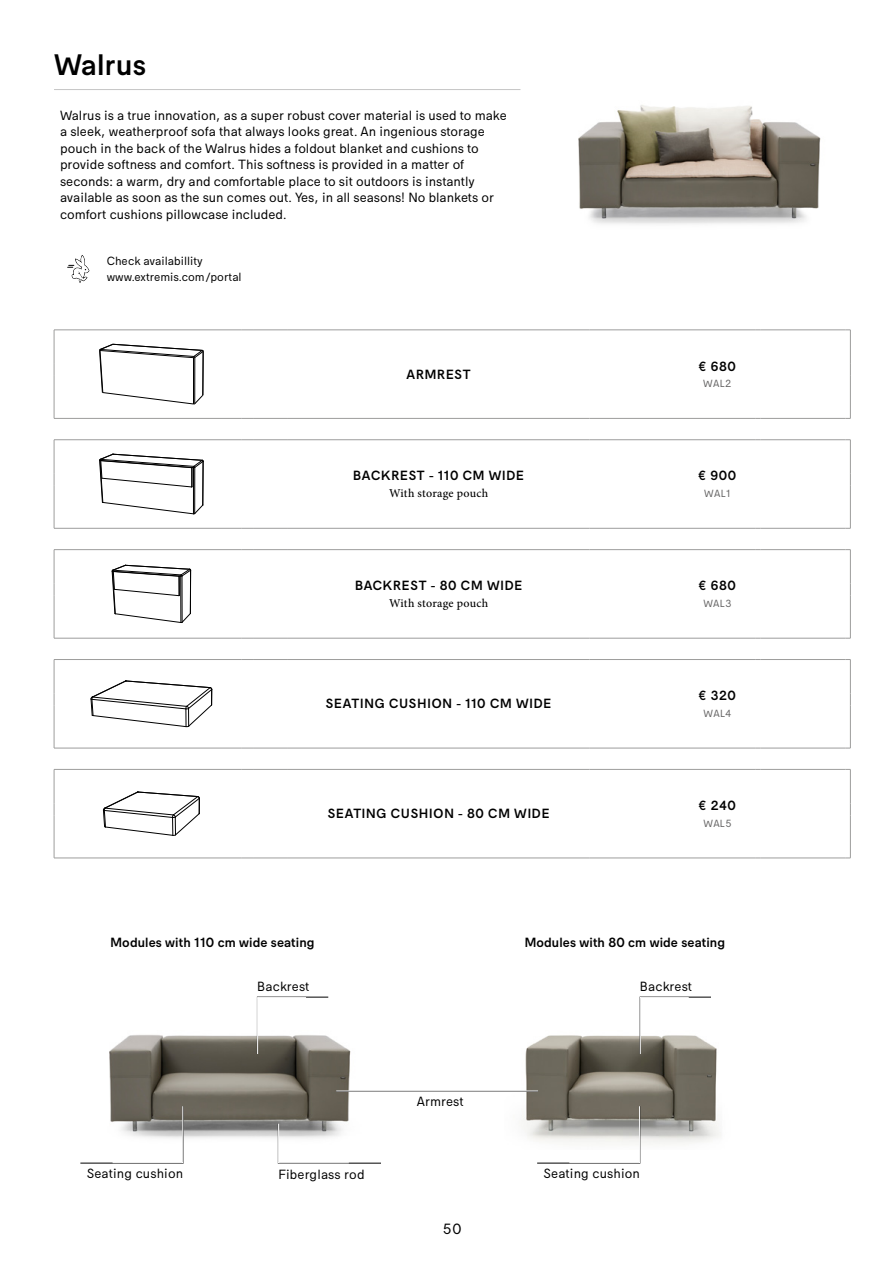
<style>
.page{position:relative;width:893px;height:1263px;background:#fff}
.page>*{position:absolute;margin:0;border:0;box-sizing:border-box;transform-origin:0 0}
.t1{font:500 30px "Extremis Compakt";letter-spacing:.01em;color:#000}
.t2{font:15px "Extremis Compakt";color:#000}
.t3{font:13.5px/16.5px "Extremis Compakt";color:#000}
.t4{font:500 13.5px "Extremis Compakt";letter-spacing:.05em;color:#000}
.t5{font:500 13.5px "Extremis Compakt";letter-spacing:.01em;color:#000}
.t6{font:12px/16.5px "Extremis Compakt";color:#000}
.t7{font:500 12px "Minion Pro";letter-spacing:.015em;color:#000}
.t8{font:10.5px "Extremis Compakt";letter-spacing:.04em;color:#646363}
</style>
<div class="page">
<hr style="left:54px;top:89px;width:466px;height:1px;background:#c6c6c6">
<img style="left:578px;top:105px;width:243px;height:119px">
<img style="left:109px;top:1026px;width:272px;height:123px">
<img style="left:505px;top:1026px;width:216px;height:123px">
<hr style="left:336px;top:1091px;width:202px;height:1px;background:#fff">
<svg style="left:537px;top:1106px;width:103px;height:57px"></svg>
<svg style="left:640px;top:997px;width:71px;height:57px"></svg>
<svg style="left:257px;top:997px;width:72px;height:57px"></svg>
<svg style="left:80px;top:1106px;width:103px;height:57px"></svg>
<hr style="left:54px;top:330px;width:187px;height:1px;background:#9d9d9c">
<hr style="left:54px;top:330px;width:1px;height:34px;background:#9d9d9c">
<svg style="left:241px;top:330px;width:13px;height:1px"></svg>
<hr style="left:254px;top:330px;width:34px;height:1px;background:#9d9d9c">
<hr style="left:589px;top:330px;width:166px;height:1px;background:#9d9d9c">
<hr style="left:760px;top:330px;width:85px;height:1px;background:#9d9d9c">
<hr style="left:850px;top:330px;width:1px;height:34px;background:#9d9d9c">
<svg style="left:54px;top:364px;width:1px;height:12px"></svg>
<hr style="left:54px;top:376px;width:1px;height:42px;background:#9d9d9c">
<hr style="left:850px;top:376px;width:1px;height:42px;background:#9d9d9c">
<hr style="left:288px;top:330px;width:301px;height:1px;background:#9d9d9c">
<svg style="left:850px;top:364px;width:1px;height:12px"></svg>
<hr style="left:54px;top:418px;width:187px;height:1px;background:#9d9d9c">
<svg style="left:241px;top:418px;width:13px;height:1px"></svg>
<hr style="left:254px;top:418px;width:34px;height:1px;background:#9d9d9c">
<hr style="left:288px;top:418px;width:301px;height:1px;background:#9d9d9c">
<hr style="left:589px;top:418px;width:166px;height:1px;background:#9d9d9c">
<hr style="left:760px;top:418px;width:85px;height:1px;background:#9d9d9c">
<svg style="left:99px;top:344px;width:105px;height:61px"></svg>
<hr style="left:54px;top:439px;width:187px;height:1px;background:#9d9d9c">
<hr style="left:54px;top:440px;width:1px;height:34px;background:#9d9d9c">
<svg style="left:241px;top:439px;width:13px;height:1px"></svg>
<hr style="left:254px;top:439px;width:34px;height:1px;background:#9d9d9c">
<hr style="left:589px;top:439px;width:166px;height:1px;background:#9d9d9c">
<hr style="left:760px;top:439px;width:85px;height:1px;background:#9d9d9c">
<hr style="left:850px;top:440px;width:1px;height:34px;background:#9d9d9c">
<svg style="left:54px;top:474px;width:1px;height:12px"></svg>
<hr style="left:54px;top:486px;width:1px;height:42px;background:#9d9d9c">
<hr style="left:850px;top:486px;width:1px;height:42px;background:#9d9d9c">
<hr style="left:288px;top:439px;width:301px;height:1px;background:#9d9d9c">
<svg style="left:850px;top:474px;width:1px;height:12px"></svg>
<hr style="left:54px;top:528px;width:187px;height:1px;background:#9d9d9c">
<svg style="left:241px;top:528px;width:13px;height:1px"></svg>
<hr style="left:254px;top:528px;width:34px;height:1px;background:#9d9d9c">
<hr style="left:288px;top:528px;width:301px;height:1px;background:#9d9d9c">
<hr style="left:589px;top:528px;width:166px;height:1px;background:#9d9d9c">
<hr style="left:760px;top:528px;width:85px;height:1px;background:#9d9d9c">
<svg style="left:99px;top:454px;width:105px;height:60px"></svg>
<hr style="left:54px;top:549px;width:187px;height:1px;background:#9d9d9c">
<hr style="left:54px;top:550px;width:1px;height:34px;background:#9d9d9c">
<svg style="left:241px;top:549px;width:13px;height:1px"></svg>
<hr style="left:254px;top:549px;width:34px;height:1px;background:#9d9d9c">
<hr style="left:589px;top:549px;width:166px;height:1px;background:#9d9d9c">
<hr style="left:760px;top:549px;width:85px;height:1px;background:#9d9d9c">
<hr style="left:850px;top:550px;width:1px;height:34px;background:#9d9d9c">
<svg style="left:54px;top:584px;width:1px;height:12px"></svg>
<hr style="left:54px;top:596px;width:1px;height:42px;background:#9d9d9c">
<hr style="left:850px;top:596px;width:1px;height:42px;background:#9d9d9c">
<hr style="left:288px;top:549px;width:301px;height:1px;background:#9d9d9c">
<svg style="left:850px;top:584px;width:1px;height:12px"></svg>
<hr style="left:54px;top:638px;width:187px;height:1px;background:#9d9d9c">
<svg style="left:241px;top:638px;width:13px;height:1px"></svg>
<hr style="left:254px;top:638px;width:34px;height:1px;background:#9d9d9c">
<hr style="left:288px;top:638px;width:301px;height:1px;background:#9d9d9c">
<hr style="left:589px;top:638px;width:166px;height:1px;background:#9d9d9c">
<hr style="left:760px;top:638px;width:85px;height:1px;background:#9d9d9c">
<svg style="left:112px;top:565px;width:79px;height:58px"></svg>
<hr style="left:54px;top:659px;width:187px;height:1px;background:#9d9d9c">
<hr style="left:54px;top:660px;width:1px;height:33px;background:#9d9d9c">
<svg style="left:241px;top:659px;width:13px;height:1px"></svg>
<hr style="left:254px;top:659px;width:34px;height:1px;background:#9d9d9c">
<hr style="left:589px;top:659px;width:166px;height:1px;background:#9d9d9c">
<hr style="left:760px;top:659px;width:85px;height:1px;background:#9d9d9c">
<hr style="left:850px;top:660px;width:1px;height:33px;background:#9d9d9c">
<svg style="left:54px;top:693px;width:1px;height:12px"></svg>
<hr style="left:54px;top:705px;width:1px;height:43px;background:#9d9d9c">
<hr style="left:850px;top:705px;width:1px;height:43px;background:#9d9d9c">
<hr style="left:288px;top:659px;width:301px;height:1px;background:#9d9d9c">
<svg style="left:850px;top:693px;width:1px;height:12px"></svg>
<hr style="left:54px;top:748px;width:187px;height:1px;background:#9d9d9c">
<svg style="left:241px;top:748px;width:13px;height:1px"></svg>
<hr style="left:254px;top:748px;width:34px;height:1px;background:#9d9d9c">
<hr style="left:288px;top:748px;width:301px;height:1px;background:#9d9d9c">
<hr style="left:589px;top:748px;width:166px;height:1px;background:#9d9d9c">
<hr style="left:760px;top:748px;width:85px;height:1px;background:#9d9d9c">
<svg style="left:91px;top:681px;width:121px;height:46px"></svg>
<hr style="left:54px;top:769px;width:187px;height:1px;background:#9d9d9c">
<hr style="left:54px;top:769px;width:1px;height:34px;background:#9d9d9c">
<svg style="left:241px;top:769px;width:13px;height:1px"></svg>
<hr style="left:254px;top:769px;width:34px;height:1px;background:#9d9d9c">
<hr style="left:589px;top:769px;width:166px;height:1px;background:#9d9d9c">
<hr style="left:760px;top:769px;width:85px;height:1px;background:#9d9d9c">
<hr style="left:850px;top:769px;width:1px;height:34px;background:#9d9d9c">
<svg style="left:54px;top:803px;width:1px;height:12px"></svg>
<hr style="left:54px;top:815px;width:1px;height:43px;background:#9d9d9c">
<hr style="left:850px;top:815px;width:1px;height:43px;background:#9d9d9c">
<hr style="left:288px;top:769px;width:301px;height:1px;background:#9d9d9c">
<svg style="left:850px;top:803px;width:1px;height:12px"></svg>
<hr style="left:54px;top:858px;width:187px;height:1px;background:#9d9d9c">
<svg style="left:241px;top:858px;width:13px;height:1px"></svg>
<hr style="left:254px;top:858px;width:34px;height:1px;background:#9d9d9c">
<hr style="left:288px;top:858px;width:301px;height:1px;background:#9d9d9c">
<hr style="left:589px;top:858px;width:166px;height:1px;background:#9d9d9c">
<hr style="left:760px;top:858px;width:85px;height:1px;background:#9d9d9c">
<svg style="left:103px;top:792px;width:97px;height:44px"></svg>
<svg style="left:278px;top:1123px;width:103px;height:40px"></svg>
<svg style="left:68px;top:255px;width:21px;height:28px"></svg>
<h1 class="t1" style="left:54px;top:46px;width:93px">Walrus</h1>
<p class="t3" style="left:60px;top:107px;width:448px">Walrus is a true innovation, as a super robust cover material is used to make a sleek, weatherproof sofa that always looks great. An ingenious storage pouch in the back of the Walrus hides a foldout blanket and cushions to provide softness and comfort. This softness is provided in a matter of seconds: a warm, dry and comfortable place to sit outdoors is instantly available as soon as the sun comes out. Yes, in all seasons! No blankets or comfort cushions pillowcase included.</p>
<p class="t6" style="left:107px;top:253px;width:136px">Check availabillity www.extremis.com/portal</p>
<p class="t4" style="left:407px;top:366px;width:66px">ARMREST</p>
<p class="t4" style="left:353px;top:468px;width:172px">BACKREST - 110 CM WIDE</p>
<p class="t7" style="left:389px;top:485px;width:101px">With storage pouch</p>
<p class="t4" style="left:355px;top:577px;width:169px">BACKREST - 80 CM WIDE</p>
<p class="t7" style="left:389px;top:595px;width:101px">With storage pouch</p>
<p class="t4" style="left:326px;top:696px;width:227px">SEATING CUSHION - 110 CM WIDE</p>
<p class="t4" style="left:328px;top:805px;width:223px">SEATING CUSHION - 80 CM WIDE</p>
<p class="t4" style="left:698px;top:358px;width:39px">€ 680</p>
<p class="t8" style="left:703px;top:377px;width:30px">WAL2</p>
<p class="t4" style="left:698px;top:468px;width:40px">€ 900</p>
<p class="t8" style="left:704px;top:487px;width:28px">WAL1</p>
<p class="t4" style="left:698px;top:577px;width:39px">€ 680</p>
<p class="t8" style="left:703px;top:597px;width:29px">WAL3</p>
<p class="t4" style="left:699px;top:687px;width:39px">€ 320</p>
<p class="t8" style="left:703px;top:707px;width:29px">WAL4</p>
<p class="t4" style="left:699px;top:797px;width:39px">€ 240</p>
<p class="t8" style="left:703px;top:817px;width:29px">WAL5</p>
<p class="t5" style="left:111px;top:934px;width:206px">Modules with 110 cm wide seating</p>
<p class="t5" style="left:525px;top:934px;width:202px">Modules with 80 cm wide seating</p>
<p class="t3" style="left:257px;top:978px;width:54px">Backrest</p>
<p class="t3" style="left:640px;top:978px;width:54px">Backrest</p>
<p class="t3" style="left:87px;top:1166px;width:98px">Seating cushion</p>
<p class="t3" style="left:278px;top:1166px;width:88px">Fiberglass rod</p>
<p class="t3" style="left:417px;top:1093px;width:49px">Armrest</p>
<p class="t2" style="left:443px;top:1220px;width:20px">50</p>
<p class="t3" style="left:543px;top:1166px;width:98px">Seating cushion</p>
</div>
